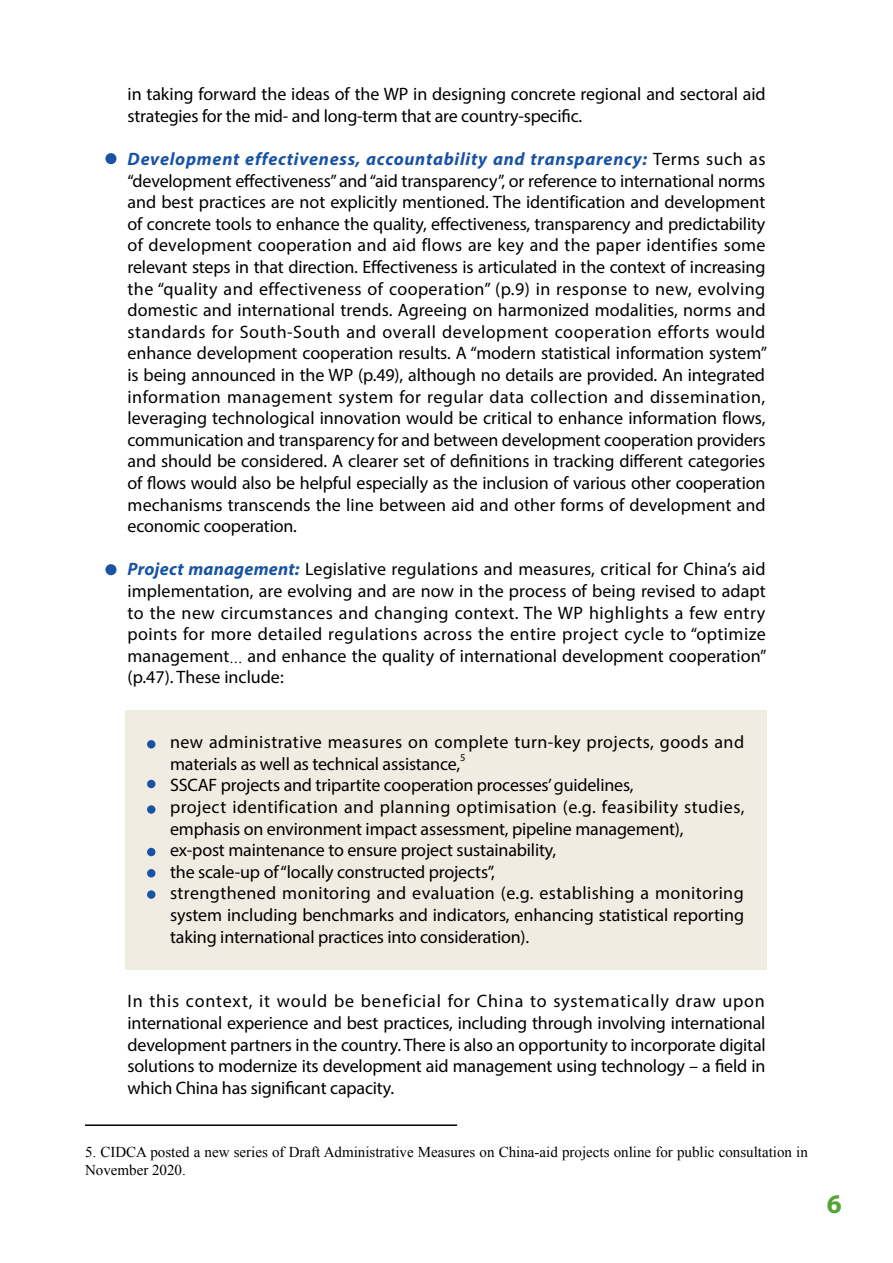
<style>
.page{position:relative;width:893px;height:1263px;background:#fff}
.page>*{position:absolute;margin:0;border:0;box-sizing:border-box;transform-origin:0 0}
.t1{font:700 27px "Myriad Pro";color:#52a536}
.t2{font:18px/21.6px "Myriad Pro";letter-spacing:-.005em;color:#000}
.t3{font:18px/21.6px "Myriad Pro";letter-spacing:.025em;color:#000}
.t4{font:15px/18px "Times New Roman";color:#000}
.t5{font:10.5px "Myriad Pro";color:#000}
.s1{font-weight:700;font-style:italic;color:#1953a3}
.s2{font-family:"Adobe Song Std";font-weight:300}
</style>
<div class="page">
<div style="left:126px;top:710px;width:641px;height:259px;background:#f0ece1"></div>
<hr style="left:85px;top:1124px;width:372px;height:2px;background:#000">
<div style="left:105px;top:153px;width:12px;height:11px;background:#1953a3;border-radius:50%"></div>
<div style="left:105px;top:564px;width:12px;height:11px;background:#1953a3;border-radius:50%"></div>
<div style="left:147px;top:740px;width:8px;height:8px;background:#1953a3;border-radius:50%"></div>
<div style="left:147px;top:890px;width:8px;height:9px;background:#1953a3;border-radius:50%"></div>
<div style="left:147px;top:780px;width:8px;height:8px;background:#1953a3;border-radius:50%"></div>
<div style="left:147px;top:805px;width:8px;height:9px;background:#1953a3;border-radius:50%"></div>
<div style="left:147px;top:848px;width:8px;height:8px;background:#1953a3;border-radius:50%"></div>
<div style="left:147px;top:869px;width:8px;height:8px;background:#1953a3;border-radius:50%"></div>
<p class="t2" style="left:128px;top:83px;width:640px">in taking forward the ideas of the WP in designing concrete regional and sectoral aid strategies for the mid- and long-term that are country-specific.</p>
<p class="t2" style="left:128px;top:148px;width:641px"><span class="s1">Development effectiveness, accountability and transparency:</span> Terms such as “development effectiveness” and “aid transparency”, or reference to international norms and best practices are not explicitly mentioned. The identification and development of concrete tools to enhance the quality, effectiveness, transparency and predictability of development cooperation and aid flows are key and the paper identifies some relevant steps in that direction. Effectiveness is articulated in the context of increasing the “quality and effectiveness of cooperation” (p.9) in response to new, evolving domestic and international trends. Agreeing on harmonized modalities, norms and standards for South-South and overall development cooperation efforts would enhance development cooperation results. A “modern statistical information system” is being announced in the WP (p.49), although no details are provided. An integrated information management system for regular data collection and dissemination, leveraging technological innovation would be critical to enhance information flows, communication and transparency for and between development cooperation providers and should be considered. A clearer set of definitions in tracking different categories of flows would also be helpful especially as the inclusion of various other cooperation mechanisms transcends the line between aid and other forms of development and economic cooperation.</p>
<p class="t2" style="left:128px;top:558px;width:641px;text-align:justify"><span class="s1">Project management:</span> Legislative regulations and measures, critical for China’s aid implementation, are evolving and are now in the process of being revised to adapt to the new circumstances and changing context. The WP highlights a few entry points for more detailed regulations across the entire project cycle to “optimize management<span class="s2">...</span> and enhance the quality of international development cooperation” (p.47). These include:</p>
<p class="t3" style="left:170px;top:731px;width:576px">new administrative measures on complete turn-key projects, goods and materials as well as technical assistance,</p>
<p class="t5" style="left:460px;top:751px;width:7px">5</p>
<p class="t2" style="left:170px;top:774px;width:576px">SSCAF projects and tripartite cooperation processes’ guidelines,<br>project identification and planning optimisation (e.g. feasibility studies, emphasis on environment impact assessment, pipeline management),<br>ex-post maintenance to ensure project sustainability,<br>the scale-up of “locally constructed projects”,<br>strengthened monitoring and evaluation (e.g. establishing a monitoring system including benchmarks and indicators, enhancing statistical reporting taking international practices into consideration).</p>
<p class="t2" style="left:128px;top:990px;width:640px;text-align:justify">In this context, it would be beneficial for China to systematically draw upon international experience and best practices, including through involving international development partners in the country. There is also an opportunity to incorporate digital solutions to modernize its development aid management using technology – a field in which China has significant capacity.</p>
<p class="t4" style="left:85px;top:1143px;width:724px">5. CIDCA posted a new series of Draft Administrative Measures on China-aid projects online for public consultation in<br>November 2020.</p>
<h1 class="t1" style="left:827px;top:1186px;width:16px">6</h1>
</div>
